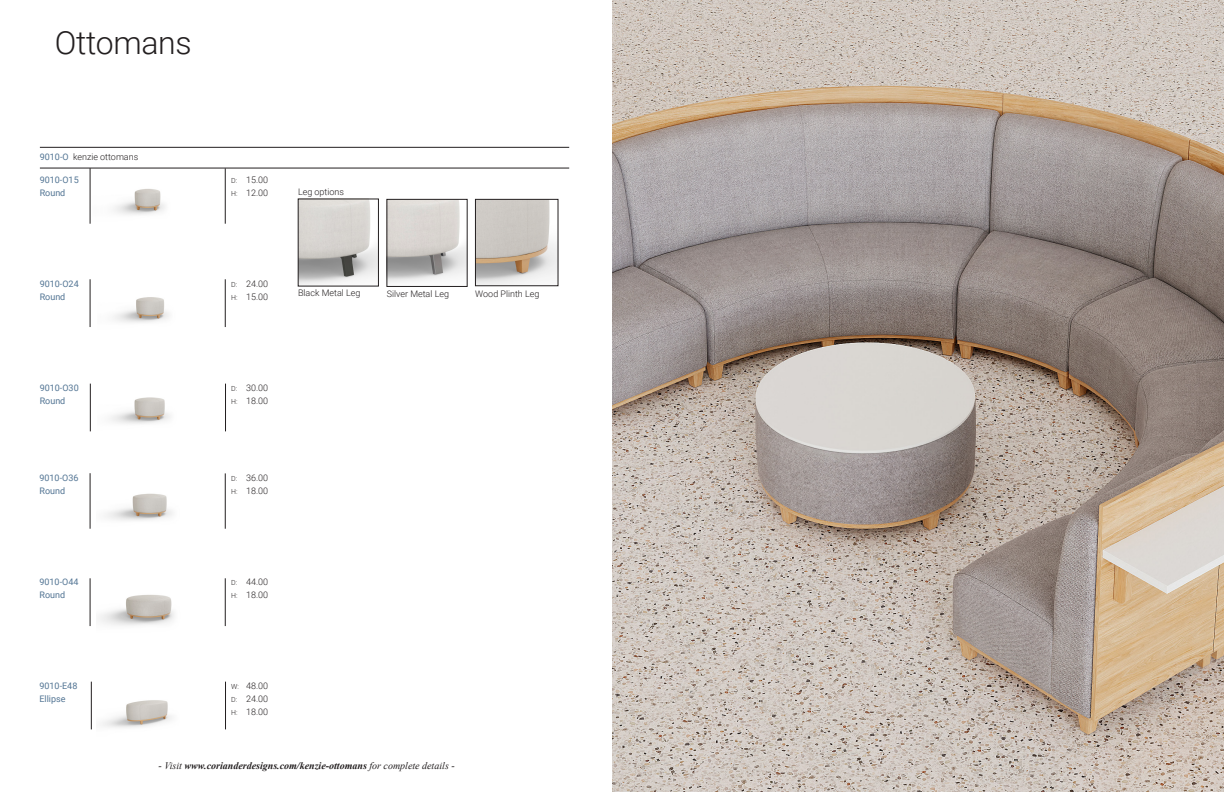
<style>
.page{position:relative;width:1224px;height:792px;background:#fff}
.page>*{position:absolute;margin:0;border:0;box-sizing:border-box;transform-origin:0 0}
.t1{font:300 32px "Roboto";letter-spacing:-.01em;color:#231f20}
.t2{font:italic 700 10px "Times New Roman";color:#231f20}
.t3{font:300 9px/13px "Roboto";color:#231f20}
.t4{font:9px "Roboto";color:#537594}
.s1{font-weight:400;color:#537594}
.s2{font-size:7px}
.s3{font-weight:400}
</style>
<div class="page">
<img style="left:612px;top:0;width:612px;height:792px">
<hr style="left:90px;top:168px;width:1px;height:56px;background:#231f20">
<hr style="left:225px;top:168px;width:1px;height:56px;background:#231f20">
<hr style="left:90px;top:279px;width:1px;height:48px;background:#231f20">
<hr style="left:225px;top:279px;width:1px;height:48px;background:#231f20">
<img style="left:102px;top:700px;width:70px;height:28px">
<hr style="left:90px;top:473px;width:1px;height:56px;background:#231f20">
<hr style="left:225px;top:473px;width:1px;height:56px;background:#231f20">
<hr style="left:90px;top:578px;width:1px;height:48px;background:#231f20">
<hr style="left:225px;top:578px;width:1px;height:48px;background:#231f20">
<hr style="left:90px;top:384px;width:1px;height:47px;background:#231f20">
<hr style="left:225px;top:384px;width:1px;height:47px;background:#231f20">
<img style="left:105px;top:493px;width:68px;height:28px">
<img style="left:110px;top:397px;width:60px;height:27px">
<img style="left:113px;top:297px;width:56px;height:26px">
<img style="left:114px;top:189px;width:51px;height:26px">
<hr style="left:91px;top:682px;width:1px;height:47px;background:#231f20">
<hr style="left:225px;top:682px;width:1px;height:47px;background:#231f20">
<img style="left:99px;top:595px;width:75px;height:31px">
<hr style="left:40px;top:168px;width:529px;height:1px;background:#231f20">
<hr style="left:40px;top:147px;width:529px;height:1px;background:#231f20">
<img style="left:389px;top:201px;width:76px;height:82px">
<div style="left:387px;top:199px;width:80px;height:88px;border:1px solid #231f20"></div>
<img style="left:300px;top:201px;width:77px;height:83px">
<div style="left:298px;top:199px;width:81px;height:87px;border:1px solid #231f20"></div>
<img style="left:477px;top:201px;width:79px;height:83px">
<div style="left:475px;top:199px;width:83px;height:87px;border:1px solid #231f20"></div>
<p class="t1" style="left:55px;top:20px;width:138px">Ottomans</p>
<p class="t3" style="left:40px;top:150px;width:100px"><span class="s1">9010-O</span> kenzie ottomans</p>
<p class="t4" style="left:40px;top:173px;width:41px">9010-O15</p>
<p class="t4" style="left:40px;top:186px;width:27px">Round</p>
<p class="t3" style="left:231px;top:173px;width:39px"><span class="s2">D:</span> 15.00<br><span class="s2">H:</span> 12.00</p>
<p class="t3" style="left:298px;top:185px;width:48px">Leg options</p>
<p class="t4" style="left:40px;top:277px;width:41px">9010-O24</p>
<p class="t4" style="left:40px;top:290px;width:27px">Round</p>
<p class="t3" style="left:231px;top:277px;width:39px"><span class="s2">D:</span> 24.00<br><span class="s2">H:</span> 15.00</p>
<p class="t3" style="left:298px;top:286px;width:64px">Black Metal Leg</p>
<p class="t3" style="left:475px;top:287px;width:66px">Wood Plinth Leg</p>
<p class="t3" style="left:387px;top:287px;width:64px">Silver Metal Leg</p>
<p class="t4" style="left:40px;top:381px;width:41px">9010-O30</p>
<p class="t4" style="left:40px;top:394px;width:27px">Round</p>
<p class="t3" style="left:231px;top:381px;width:39px"><span class="s2">D:</span> 30.00<br><span class="s2">H:</span> 18.00</p>
<p class="t4" style="left:39px;top:471px;width:41px">9010-O36</p>
<p class="t4" style="left:39px;top:484px;width:27px">Round</p>
<p class="t3" style="left:231px;top:471px;width:39px"><span class="s2">D:</span> 36.00<br><span class="s2">H:</span> 18.00</p>
<p class="t4" style="left:39px;top:575px;width:41px">9010-O44</p>
<p class="t4" style="left:39px;top:588px;width:27px">Round</p>
<p class="t3" style="left:231px;top:575px;width:39px"><span class="s2">D:</span> 44.00<br><span class="s2">H:</span> 18.00</p>
<p class="t4" style="left:39px;top:679px;width:39px">9010-E48</p>
<p class="t4" style="left:39px;top:692px;width:28px">Ellipse</p>
<p class="t3" style="left:231px;top:679px;width:39px"><span class="s2">W:</span> 48.00</p>
<p class="t3" style="left:231px;top:692px;width:39px"><span class="s2">D:</span> 24.00<br><span class="s2">H:</span> 18.00</p>
<p class="t2" style="left:159px;top:758px;width:298px"><span class="s3">- Visit</span> www.corianderdesigns.com/kenzie-ottomans <span class="s3">for complete details -</span></p>
</div>
